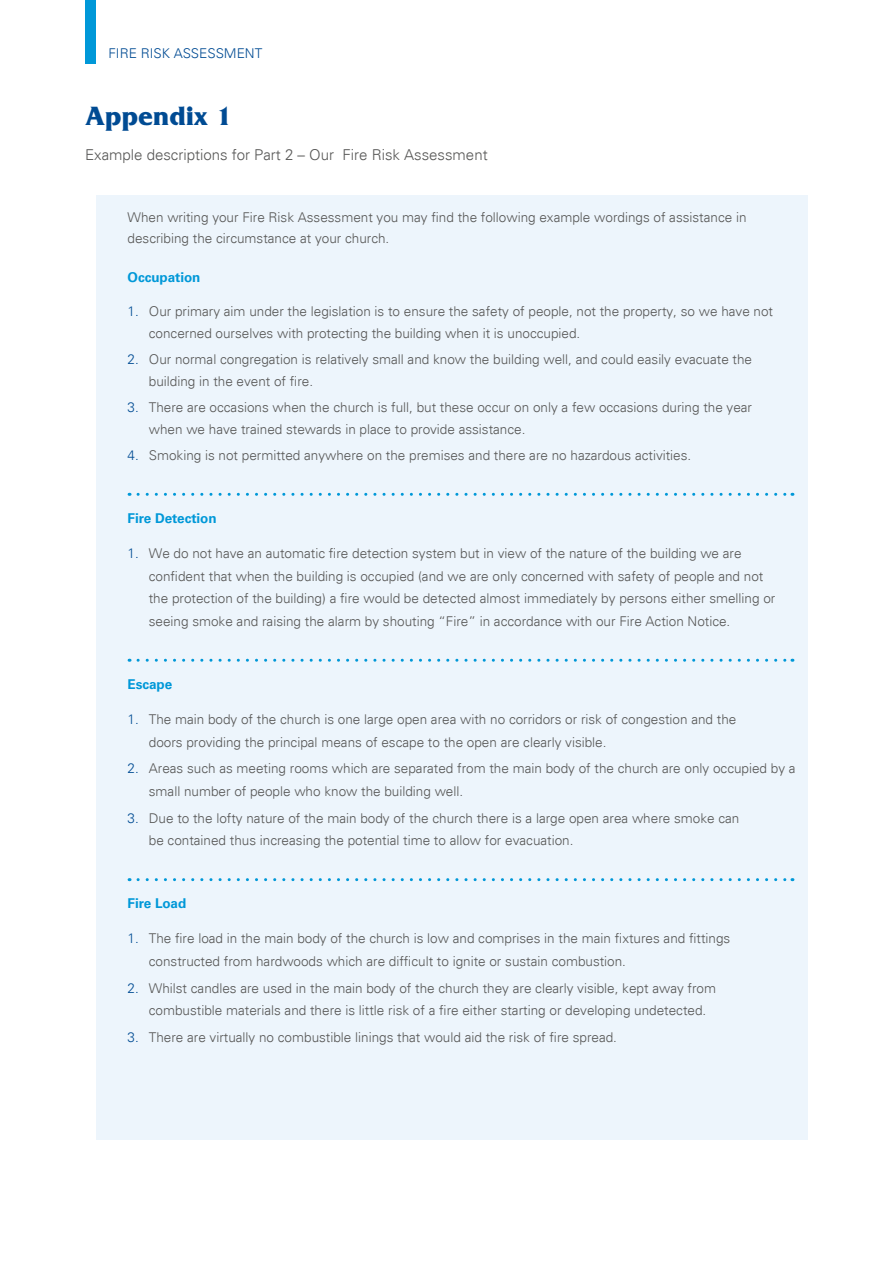
<style>
.page{position:relative;width:893px;height:1263px;background:#fff}
.page>*{position:absolute;margin:0;border:0;box-sizing:border-box;transform-origin:0 0}
.t1{font:700 27.75px "Friz Quadrata Std";color:#004b93}
.t2{font:300 15px "Univers";color:#575756}
.t3{font:300 13.5px/22.5px "Univers";color:#575756}
.t4{font:700 13.5px "Univers";letter-spacing:-.005em;color:#0098d8}
.t5{font:300 13.5px "Univers";color:#004b93}
.s1{color:#004b93}
</style>
<div class="page">
<div style="left:97px;top:196px;width:711px;height:944px;background:#edf5fc"></div>
<div style="left:85px;top:0;width:10px;height:64px;background:#0098d8"></div>
<svg style="left:138px;top:878px;width:655px;height:3px"></svg>
<svg style="left:138px;top:659px;width:655px;height:3px"></svg>
<svg style="left:138px;top:493px;width:655px;height:3px"></svg>
<p class="t5" style="left:108px;top:45px;width:155px">FIRE RISK ASSESSMENT</p>
<p class="t1" style="left:85px;top:101px;width:149px">Appendix 1</p>
<p class="t2" style="left:85px;top:146px;width:404px">Example descriptions for Part 2 – Our Fire Risk Assessment</p>
<p class="t3" style="left:128px;top:207px;width:620px;line-height:21px">When writing your Fire Risk Assessment you may find the following example wordings of assistance in describing the circumstance at your church.</p>
<p class="t4" style="left:128px;top:269px;width:74px">Occupation</p>
<p class="t3" style="left:149px;top:301px;width:626px;line-height:21.8px;text-indent:-21px"><span class="s1">1.</span> Our primary aim under the legislation is to ensure the safety of people, not the property, so we have not concerned ourselves with protecting the building when it is unoccupied.</p>
<p class="t3" style="left:149px;top:348px;width:605px;line-height:21.8px;text-indent:-21px"><span class="s1">2.</span> Our normal congregation is relatively small and know the building well, and could easily evacuate the building in the event of fire.</p>
<p class="t3" style="left:149px;top:396px;width:605px;line-height:21.8px;text-indent:-21px"><span class="s1">3.</span> There are occasions when the church is full, but these occur on only a few occasions during the year when we have trained stewards in place to provide assistance.</p>
<p class="t3" style="left:128px;top:444px;width:565px"><span class="s1">4.</span> Smoking is not permitted anywhere on the premises and there are no hazardous activities.</p>
<p class="t4" style="left:128px;top:510px;width:91px">Fire Detection</p>
<p class="t3" style="left:149px;top:542px;width:628px;text-indent:-21px"><span class="s1">1.</span> We do not have an automatic fire detection system but in view of the nature of the building we are confident that when the building is occupied (and we are only concerned with safety of people and not the protection of the building) a fire would be detected almost immediately by persons either smelling or seeing smoke and raising the alarm by shouting “Fire” in accordance with our Fire Action Notice.</p>
<p class="t4" style="left:128px;top:676px;width:46px">Escape</p>
<p class="t3" style="left:149px;top:708px;width:589px;text-indent:-21px"><span class="s1">1.</span> The main body of the church is one large open area with no corridors or risk of congestion and the doors providing the principal means of escape to the open are clearly visible.</p>
<p class="t3" style="left:149px;top:757px;width:648px;text-indent:-21px"><span class="s1">2.</span> Areas such as meeting rooms which are separated from the main body of the church are only occupied by a small number of people who know the building well.</p>
<p class="t3" style="left:149px;top:806px;width:592px;text-indent:-21px"><span class="s1">3.</span> Due to the lofty nature of the main body of the church there is a large open area where smoke can be contained thus increasing the potential time to allow for evacuation.</p>
<p class="t4" style="left:128px;top:895px;width:60px">Fire Load</p>
<p class="t3" style="left:149px;top:927px;width:583px;text-indent:-21px"><span class="s1">1.</span> The fire load in the main body of the church is low and comprises in the main fixtures and fittings constructed from hardwoods which are difficult to ignite or sustain combustion.</p>
<p class="t3" style="left:149px;top:977px;width:569px;text-indent:-21px"><span class="s1">2.</span> Whilst candles are used in the main body of the church they are clearly visible, kept away from combustible materials and there is little risk of a fire either starting or developing undetected.</p>
<p class="t3" style="left:128px;top:1026px;width:491px"><span class="s1">3.</span> There are virtually no combustible linings that would aid the risk of fire spread.</p>
</div>
